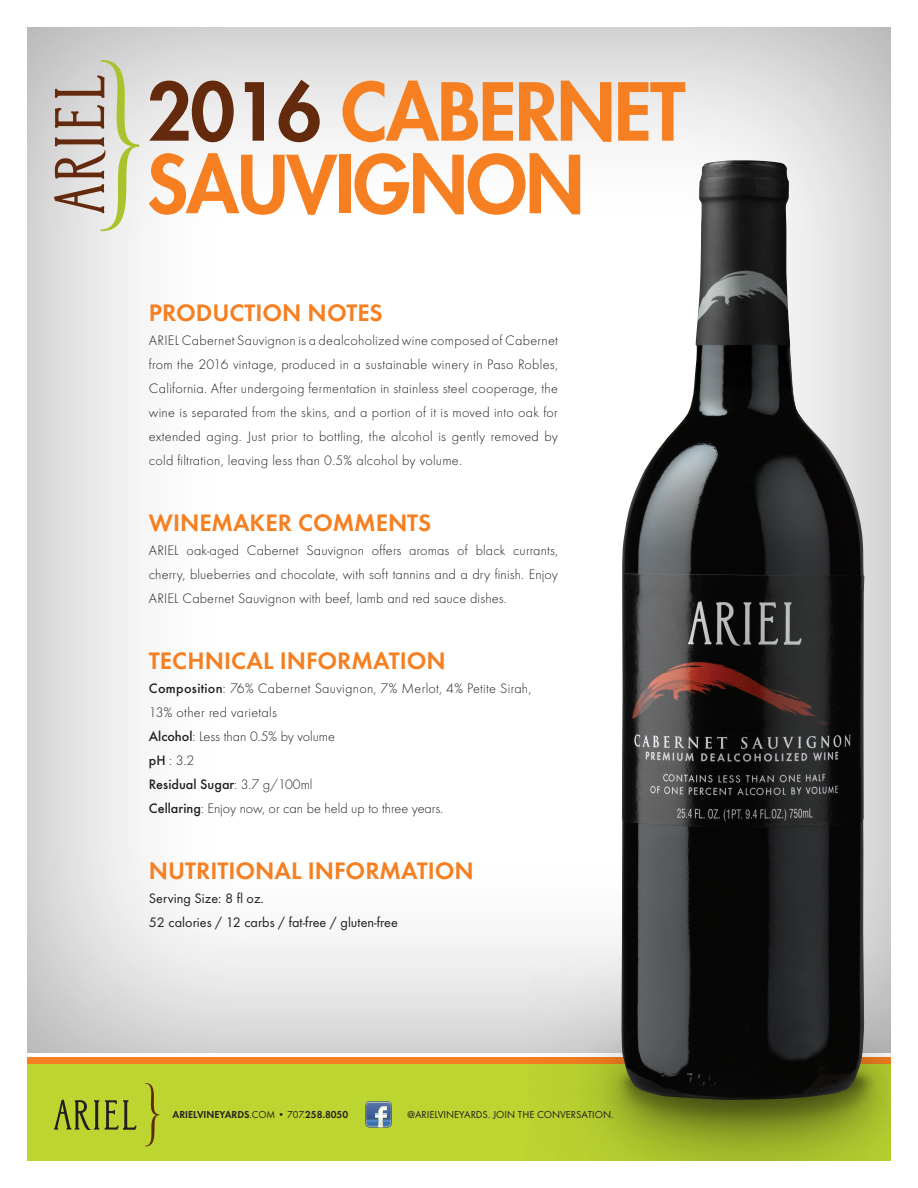
<style>
.page{position:relative;width:918px;height:1188px;background:#fff}
.page>*{position:absolute;margin:0;border:0;box-sizing:border-box;transform-origin:0 0}
.t1{font:800 77.7px/72.6px "Futura Std";letter-spacing:-.02em;color:#f57f21}
.t2{font:600 24.75px "Futura T";color:#f57f21}
.t3{font:300 14.25px/24px "Futura T";letter-spacing:.01em;color:#231f20;text-align:justify}
.t4{font:14.25px "Futura T";color:#231f20}
.t5{font:500 14.25px "Futura T";color:#231f20}
.t6{font:10.5px "Futura T";color:#231f20}
.t7{font:600 10.5px "Futura T";color:#231f20}
.s1{color:#642a0d}
.s2{font-weight:500}
.s3{font-weight:300}
.s4{font-weight:400}
</style>
<div class="page">
<div style="left:27px;top:26px;width:865px;height:1028px;background:#231f20;opacity:.42"></div>
<div style="left:27px;top:1062px;width:864px;height:99px;background:#bcd531"></div>
<div style="left:27px;top:1057px;width:864px;height:7px;background:#f57f21"></div>
<img style="left:527px;top:955px;width:364px;height:206px">
<img style="left:622px;top:160px;width:242px;height:940px">
<svg style="left:365px;top:1101px;width:27px;height:27px"></svg>
<img style="left:366px;top:1102px;width:25px;height:4px">
<svg style="left:145px;top:1083px;width:14px;height:63px"></svg>
<svg style="left:105px;top:1100px;width:31px;height:30px"></svg>
<svg style="left:54px;top:1100px;width:45px;height:30px"></svg>
<svg style="left:54px;top:60px;width:85px;height:171px;background:#cac4b4"></svg>
<p class="t1" style="left:147px;top:76px;width:540px"><span class="s1">2016</span> CABERNET<br>SAUVIGNON</p>
<p class="t2" style="left:149px;top:298px;width:235px">PRODUCTION NOTES</p>
<p class="t3" style="left:149px;top:328px;width:411px">ARIEL Cabernet Sauvignon is a dealcoholized wine composed of Cabernet from the 2016 vintage, produced in a sustainable winery in Paso Robles, California. After undergoing fermentation in stainless steel cooperage, the wine is separated from the skins, and a portion of it is moved into oak for extended aging. Just prior to bottling, the alcohol is gently removed by cold filtration, leaving less than 0.5% alcohol by volume.</p>
<p class="t2" style="left:149px;top:508px;width:284px">WINEMAKER COMMENTS</p>
<p class="t3" style="left:149px;top:538px;width:411px">ARIEL oak-aged Cabernet Sauvignon offers aromas of black currants, cherry, blueberries and chocolate, with soft tannins and a dry finish. Enjoy ARIEL Cabernet Sauvignon with beef, lamb and red sauce dishes.</p>
<p class="t2" style="left:149px;top:646px;width:298px">TECHNICAL INFORMATION</p>
<p class="t3" style="left:149px;top:676px;width:384px"><span class="s2">Composition</span>: 76% Cabernet Sauvignon, 7% Merlot, 4% Petite Sirah,<br>13% other red varietals</p>
<p class="t3" style="left:149px;top:724px;width:188px"><span class="s2">Alcohol</span>: Less than 0.5% by volume</p>
<p class="t3" style="left:149px;top:748px;width:47px"><span class="s2">pH</span> : 3.2</p>
<p class="t5" style="left:149px;top:776px;width:165px">Residual Sugar<span class="s3">: 3.7 g/100ml</span></p>
<p class="t3" style="left:149px;top:796px;width:296px"><span class="s2">Cellaring</span>: Enjoy now, or can be held up to three years.</p>
<p class="t2" style="left:149px;top:856px;width:326px">NUTRITIONAL INFORMATION</p>
<p class="t4" style="left:149px;top:890px;width:116px">Serving Size: 8 fl oz.</p>
<p class="t4" style="left:149px;top:914px;width:251px">52 calories / 12 carbs / fat-free / gluten-free</p>
<p class="t7" style="left:173px;top:1109px;width:177px">ARIELVINEYARDS<span class="s4">.COM</span> • <span class="s4">707.</span>258.8050</p>
<p class="t6" style="left:408px;top:1108px;width:208px">@ARIELVINEYARDS. JOIN THE CONVERSATION.</p>
</div>
